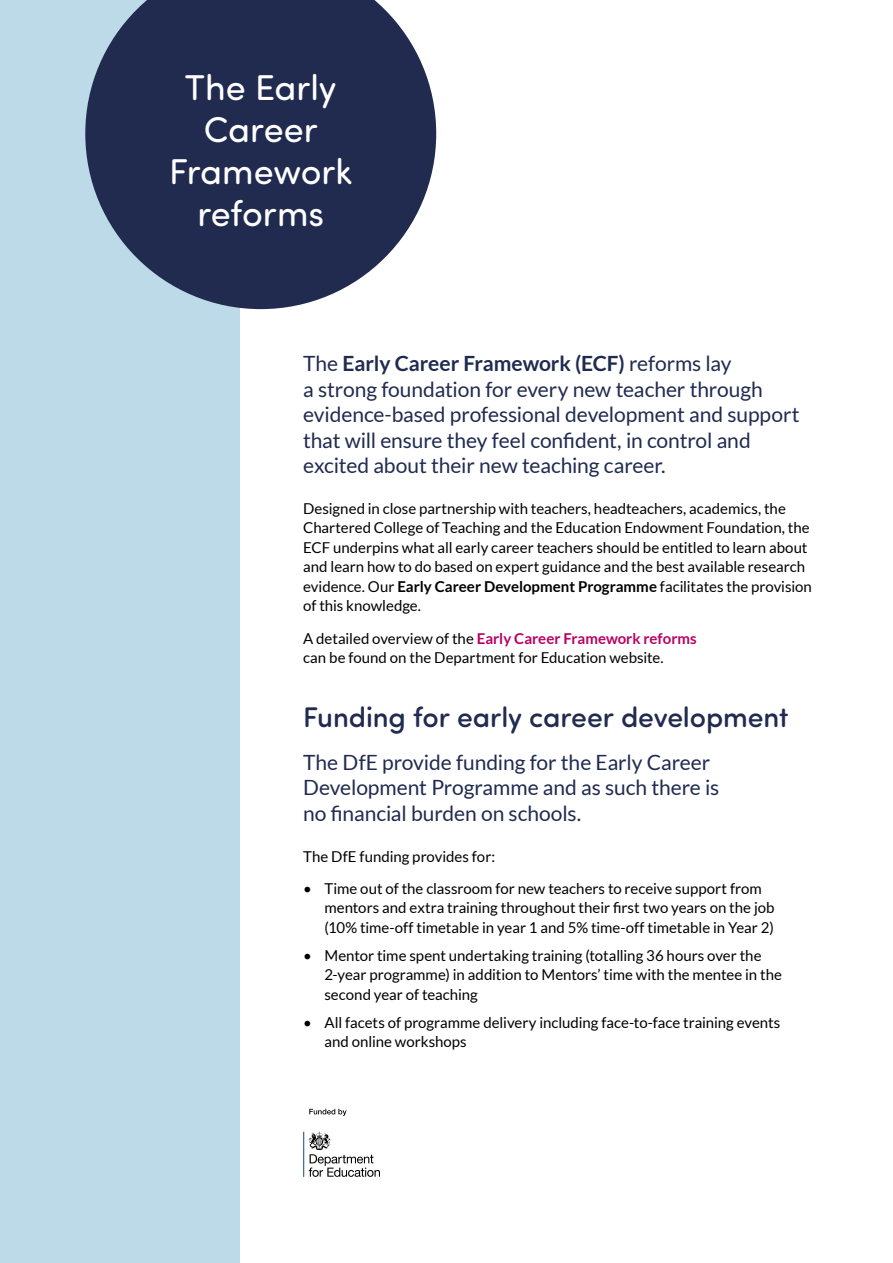
<style>
.page{position:relative;width:893px;height:1263px;background:#fff}
.page>*{position:absolute;margin:0;border:0;box-sizing:border-box;transform-origin:0 0}
.t1{font:36px/42px "Sofia Pro Soft";color:#fff;text-align:center}
.t2{font:500 28.5px "Sofia Pro Soft";letter-spacing:-.005em;color:#202b4f}
.t3{font:21px/25.5px "Lato";letter-spacing:-.005em;color:#202b4f}
.t4{font:15px/19.5px "Lato";color:#000}
.s1{font-weight:700}
.s2{font-weight:700;color:#ba0062}
</style>
<div class="page">
<div style="left:0;top:0;width:239px;height:1263px;background:#bcdae7"></div>
<svg style="left:85px;top:0;width:351px;height:309px;fill:#202b4f"></svg>
<hr style="left:303px;top:1132px;width:1px;height:45px;background:#2a4d7d">
<svg style="left:309px;top:1132px;width:71px;height:45px"></svg>
<svg style="left:309px;top:1109px;width:38px;height:7px"></svg>
<h1 class="t1" style="left:169px;top:65px;width:185px">The Early<br>Career<br>Framework reforms</h1>
<p class="t3" style="left:303px;top:350px;width:498px">The <span class="s1">Early Career Framework (ECF)</span> reforms lay<br>a strong foundation for every new teacher through evidence‑based professional development and support that will ensure they feel confident, in control and excited about their new teaching career.</p>
<p class="t4" style="left:303px;top:498px;width:510px">Designed in close partnership with teachers, headteachers, academics, the Chartered College of Teaching and the Education Endowment Foundation, the ECF underpins what all early career teachers should be entitled to learn about and learn how to do based on expert guidance and the best available research evidence. Our <span class="s1">Early Career Development Programme</span> facilitates the provision of this knowledge.</p>
<p class="t4" style="left:303px;top:628px;width:395px">A detailed overview of the <span class="s2">Early Career Framework reforms </span>can be found on the Department for Education website.</p>
<h2 class="t2" style="left:303px;top:697px;width:487px">Funding for early career development</h2>
<h3 class="t3" style="left:303px;top:749px;width:418px">The DfE provide funding for the Early Career<br>Development Programme and as such there is no financial burden on schools.</h3>
<p class="t4" style="left:303px;top:846px;width:194px">The DfE funding provides for:</p>
<p class="t4" style="left:324px;top:879px;width:452px;text-indent:-21px">• Time out of the classroom for new teachers to receive support from mentors and extra training throughout their first two years on the job (10% time-off timetable in year 1 and 5% time-off timetable in Year 2)</p>
<p class="t4" style="left:324px;top:946px;width:459px;text-indent:-21px">• Mentor time spent undertaking training (totalling 36 hours over the<br>2-year programme) in addition to Mentors’ time with the mentee in the second year of teaching</p>
<p class="t4" style="left:324px;top:1013px;width:458px;text-indent:-21px">• All facets of programme delivery including face-to-face training events and online workshops</p>
</div>
